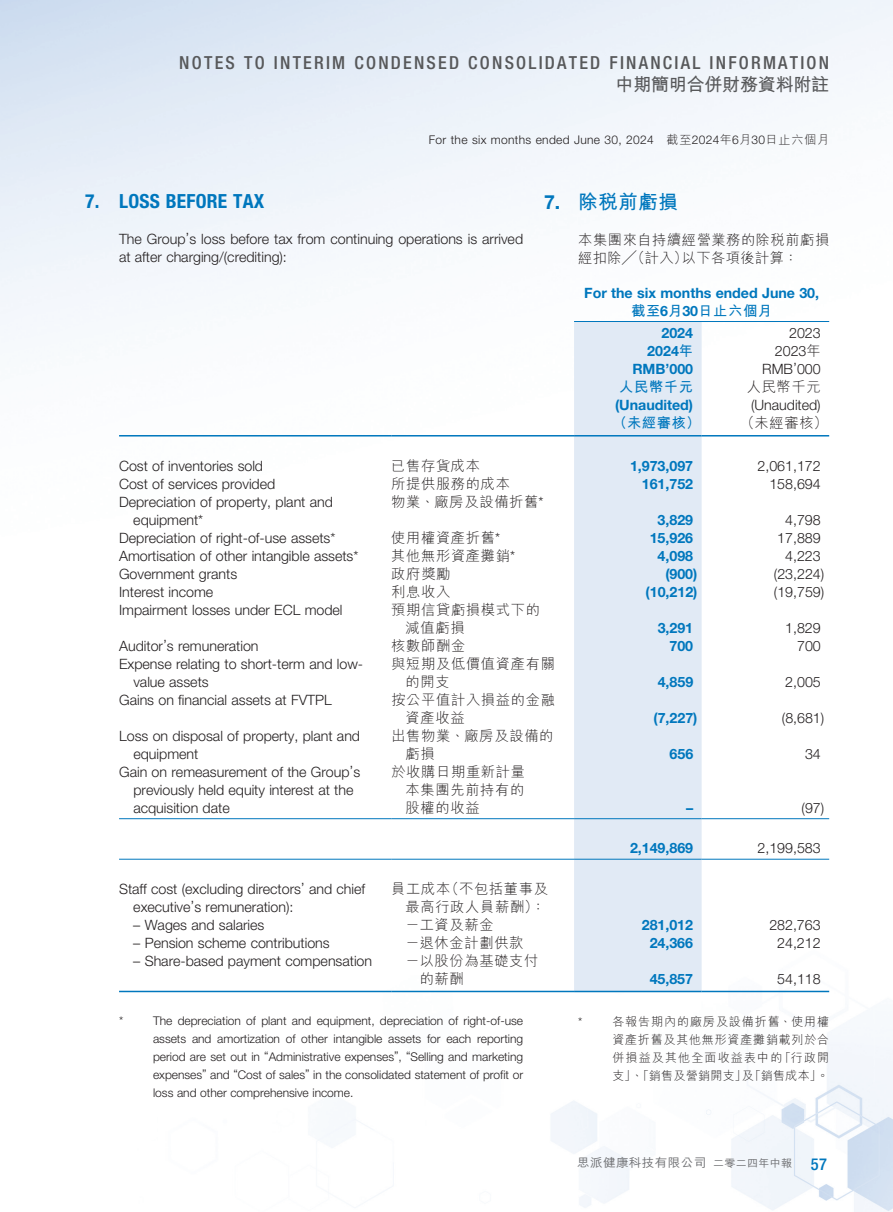
<style>
.page{position:relative;width:893px;height:1212px;background:#fff}
.page>*{position:absolute;margin:0;border:0;box-sizing:border-box;transform-origin:0 0}
.t1{font:700 condensed 19.5px "Helvetica Neue LT Std";letter-spacing:.015em;color:#0077bd}
.t2{font:700 19.5px "M Hei HK";letter-spacing:.03em;color:#0077bd}
.t3{font:500 condensed 18px "Helvetica Neue LT Std";letter-spacing:.125em;color:#57585a}
.t4{font:700 18px "M Hei HK";letter-spacing:-.01em;color:#57585a}
.t5{font:300 14.25px/18px "Helvetica Neue LT Std";color:#231f20}
.t6{font:300 14.25px/18px "M Hei HK";letter-spacing:.05em;color:#231f20}
.t7{font:700 14.25px "Helvetica Neue LT Std";color:#0077bd}
.t8{font:700 14.25px "M Hei HK";letter-spacing:.05em;color:#0077bd}
.t9{font:300 12px/18px "Helvetica Neue LT Std";color:#231f20;text-align:justify}
.t10{font:300 12px/18px "M Hei HK";letter-spacing:.065em;color:#231f20;text-align:justify}
.t11{font:300 12px "Helvetica Neue LT Std";letter-spacing:.03em;color:#231f20}
.t12{font:500 12px "M Hei HK";letter-spacing:.03em;color:#6c6d70;scale:1.05 1}
.s1{font-family:"M Hei HK"}
.s2{font-family:"Helvetica Neue LT Std"}
.s3{font-size:10.5px}
.s4{font-family:"Helvetica Neue LT Std";font-stretch:condensed;font-size:16.5px;color:#0077bd}
</style>
<div class="page">
<div style="left:574px;top:322px;width:128px;height:669px;background:#e1eaf5"></div>
<hr style="left:574px;top:321px;width:255px;height:1px;background:#0077bd">
<hr style="left:119px;top:435px;width:272px;height:1px;background:#0077bd">
<hr style="left:391px;top:435px;width:183px;height:1px;background:#0077bd">
<hr style="left:574px;top:435px;width:128px;height:1px;background:#0077bd">
<hr style="left:702px;top:435px;width:127px;height:1px;background:#0077bd">
<hr style="left:119px;top:818px;width:272px;height:1px;background:#0077bd">
<hr style="left:391px;top:818px;width:183px;height:1px;background:#0077bd">
<hr style="left:574px;top:818px;width:128px;height:1px;background:#0077bd">
<hr style="left:702px;top:818px;width:127px;height:1px;background:#0077bd">
<hr style="left:119px;top:859px;width:272px;height:1px;background:#0077bd">
<hr style="left:391px;top:859px;width:183px;height:1px;background:#0077bd">
<hr style="left:574px;top:859px;width:128px;height:1px;background:#0077bd">
<hr style="left:702px;top:859px;width:127px;height:1px;background:#0077bd">
<hr style="left:119px;top:991px;width:272px;height:1px;background:#0077bd">
<hr style="left:391px;top:991px;width:183px;height:1px;background:#0077bd">
<hr style="left:574px;top:991px;width:128px;height:1px;background:#0077bd">
<hr style="left:702px;top:991px;width:127px;height:1px;background:#0077bd">
<p class="t3" style="left:179px;top:52px;width:651px">NOTES TO INTERIM CONDENSED CONSOLIDATED FINANCIAL INFORMATION</p>
<p class="t4" style="left:616px;top:72px;width:215px">中期簡明合併財務資料附註</p>
<p class="t11" style="left:429px;top:133px;width:402px">For the six months ended June 30, 2024 <span class="s1">截至</span>2024<span class="s1">年</span>6<span class="s1">月</span>30<span class="s1">日止六個月</span></p>
<h1 class="t1" style="left:85px;top:189px;width:181px">7. LOSS BEFORE TAX</h1>
<p class="t5" style="left:119px;top:229px;width:406px">The Group’s loss before tax from continuing operations is arrived at after charging/(crediting):</p>
<h1 class="t2" style="left:544px;top:187px;width:135px"><span class="s2">7.</span> 除稅前虧損</h1>
<p class="t6" style="left:578px;top:230px;width:252px">本集團來自持續經營業務的除稅前虧損經扣除╱（計入）以下各項後計算：</p>
<p class="t7" style="left:584px;top:284px;width:236px">For the six months ended June 30,</p>
<p class="t8" style="left:631px;top:300px;width:143px">截至<span class="s2">6</span>月<span class="s2">30</span>日止六個月</p>
<p class="t7" style="left:661px;top:324px;width:33px">2024</p>
<p class="t5" style="left:789px;top:324px;width:33px">2023</p>
<p class="t7" style="left:647px;top:342px;width:47px">2024<span class="s1">年</span></p>
<p class="t5" style="left:775px;top:342px;width:47px">2023<span class="s1">年</span></p>
<p class="t7" style="left:632px;top:360px;width:62px">RMB’000</p>
<p class="t5" style="left:762px;top:360px;width:60px">RMB’000</p>
<p class="t8" style="left:619px;top:376px;width:75px">人民幣千元</p>
<p class="t6" style="left:747px;top:378px;width:75px">人民幣千元</p>
<p class="t7" style="left:615px;top:396px;width:80px">(Unaudited)</p>
<p class="t5" style="left:751px;top:396px;width:71px">(Unaudited)</p>
<p class="t8" style="left:613px;top:412px;width:89px">（未經審核）</p>
<p class="t6" style="left:740px;top:414px;width:89px">（未經審核）</p>
<p class="t5" style="left:119px;top:456px;width:146px">Cost of inventories sold</p>
<p class="t6" style="left:391px;top:456px;width:90px">已售存貨成本</p>
<p class="t7" style="left:630px;top:457px;width:65px">1,973,097</p>
<p class="t5" style="left:758px;top:456px;width:65px">2,061,172</p>
<p class="t5" style="left:119px;top:474px;width:158px">Cost of services provided</p>
<p class="t6" style="left:391px;top:474px;width:120px">所提供服務的成本</p>
<p class="t7" style="left:642px;top:475px;width:53px">161,752</p>
<p class="t5" style="left:769px;top:474px;width:53px">158,694</p>
<p class="t5" style="left:133px;top:492px;width:201px;text-indent:-14px">Depreciation of property, plant and equipment*</p>
<p class="t6" style="left:391px;top:492px;width:154px">物業、廠房及設備折舊<span class="s2">*</span></p>
<p class="t7" style="left:658px;top:511px;width:37px">3,829</p>
<p class="t5" style="left:785px;top:510px;width:37px">4,798</p>
<p class="t5" style="left:119px;top:528px;width:218px">Depreciation of right-of-use assets*</p>
<p class="t6" style="left:391px;top:528px;width:110px">使用權資產折舊<span class="s2">*</span></p>
<p class="t7" style="left:650px;top:529px;width:45px">15,926</p>
<p class="t5" style="left:777px;top:528px;width:45px">17,889</p>
<p class="t5" style="left:119px;top:546px;width:241px">Amortisation of other intangible assets*</p>
<p class="t6" style="left:391px;top:546px;width:125px">其他無形資產攤銷<span class="s2">*</span></p>
<p class="t7" style="left:658px;top:547px;width:37px">4,098</p>
<p class="t5" style="left:785px;top:546px;width:37px">4,223</p>
<p class="t5" style="left:119px;top:564px;width:120px">Government grants</p>
<p class="t6" style="left:391px;top:564px;width:61px">政府獎勵</p>
<p class="t7" style="left:665px;top:565px;width:34px">(900)</p>
<p class="t5" style="left:774px;top:564px;width:52px">(23,224)</p>
<p class="t5" style="left:119px;top:582px;width:96px">Interest income</p>
<p class="t6" style="left:391px;top:582px;width:61px">利息收入</p>
<p class="t7" style="left:646px;top:583px;width:53px">(10,212)</p>
<p class="t5" style="left:774px;top:582px;width:52px">(19,759)</p>
<p class="t5" style="left:119px;top:600px;width:225px">Impairment losses under ECL model</p>
<p class="t6" style="left:406px;top:600px;width:136px;text-indent:-14px">預期信貸虧損模式下的減值虧損</p>
<p class="t7" style="left:658px;top:619px;width:37px">3,291</p>
<p class="t5" style="left:785px;top:618px;width:37px">1,829</p>
<p class="t5" style="left:119px;top:636px;width:141px">Auditor’s remuneration</p>
<p class="t6" style="left:391px;top:636px;width:75px">核數師酬金</p>
<p class="t7" style="left:669px;top:637px;width:25px">700</p>
<p class="t5" style="left:797px;top:636px;width:25px">700</p>
<p class="t5" style="left:133px;top:654px;width:231px;text-indent:-14px">Expense relating to short-term and low&shy;value assets</p>
<p class="t6" style="left:406px;top:654px;width:151px;text-indent:-14px">與短期及低價值資產有關的開支</p>
<p class="t7" style="left:658px;top:673px;width:37px">4,859</p>
<p class="t5" style="left:785px;top:672px;width:37px">2,005</p>
<p class="t5" style="left:119px;top:690px;width:214px">Gains on financial assets at FVTPL</p>
<p class="t6" style="left:406px;top:690px;width:151px;text-indent:-14px">按公平值計入損益的金融資產收益</p>
<p class="t5" style="left:133px;top:726px;width:228px;text-indent:-14px">Loss on disposal of property, plant and equipment</p>
<p class="t6" style="left:406px;top:726px;width:149px;text-indent:-14px">出售物業、廠房及設備的虧損</p>
<p class="t5" style="left:133px;top:762px;width:228px;text-indent:-14px">Gain on remeasurement of the Group’s previously held equity interest at the acquisition date</p>
<p class="t6" style="left:406px;top:762px;width:121px;text-align:justify;text-indent:-14px">於收購日期重新計量本集團先前持有的股權的收益</p>
<p class="t7" style="left:654px;top:709px;width:45px">(7,227)</p>
<p class="t5" style="left:782px;top:708px;width:44px">(8,681)</p>
<p class="t7" style="left:669px;top:745px;width:25px">656</p>
<p class="t5" style="left:805px;top:744px;width:17px">34</p>
<p class="t7" style="left:686px;top:799px;width:9px">–</p>
<p class="t5" style="left:802px;top:798px;width:24px">(97)</p>
<p class="t7" style="left:630px;top:839px;width:65px">2,149,869</p>
<p class="t5" style="left:758px;top:839px;width:65px">2,199,583</p>
<p class="t5" style="left:133px;top:879px;width:233px;text-indent:-14px">Staff cost (excluding directors’ and chief executive’s remuneration):</p>
<p class="t6" style="left:391px;top:879px;width:158px;text-align:right">員工成本（不包括董事及最高行政人員薪酬）：</p>
<p class="t5" style="left:133px;top:915px;width:133px">– Wages and salaries</p>
<p class="t6" style="left:405px;top:915px;width:90px">－工資及薪金</p>
<p class="t7" style="left:642px;top:916px;width:53px">281,012</p>
<p class="t5" style="left:769px;top:915px;width:53px">282,763</p>
<p class="t5" style="left:133px;top:933px;width:198px">– Pension scheme contributions</p>
<p class="t6" style="left:405px;top:933px;width:120px">－退休金計劃供款</p>
<p class="t7" style="left:650px;top:934px;width:45px">24,366</p>
<p class="t5" style="left:777px;top:933px;width:45px">24,212</p>
<p class="t5" style="left:133px;top:951px;width:240px">– Share-based payment compensation</p>
<p class="t6" style="left:420px;top:951px;width:120px;text-indent:-14px">－以股份為基礎支付的薪酬</p>
<p class="t7" style="left:650px;top:970px;width:45px">45,857</p>
<p class="t5" style="left:777px;top:969px;width:45px">54,118</p>
<p class="t9" style="left:119px;top:1011px;width:6px">*</p>
<p class="t9" style="left:153px;top:1011px;width:372px">The depreciation of plant and equipment, depreciation of right-of-use assets and amortization of other intangible assets for each reporting period are set out in “Administrative expenses”, “Selling and marketing expenses” and “Cost of sales” in the consolidated statement of profit or loss and other comprehensive income.</p>
<p class="t9" style="left:578px;top:1012px;width:6px">*</p>
<p class="t10" style="left:612px;top:1012px;width:218px">各報告期內的廠房及設備折舊、使用權資產折舊及其他無形資產攤銷載列於合併損益及其他全面收益表中的「行政開支」、「銷售及營銷開支」及「銷售成本」。</p>
<p class="t12" style="left:577px;top:1154px;width:239px">思派健康科技有限公司 <span class="s3">二零二四年中報</span> <span class="s4">57</span></p>
</div>
